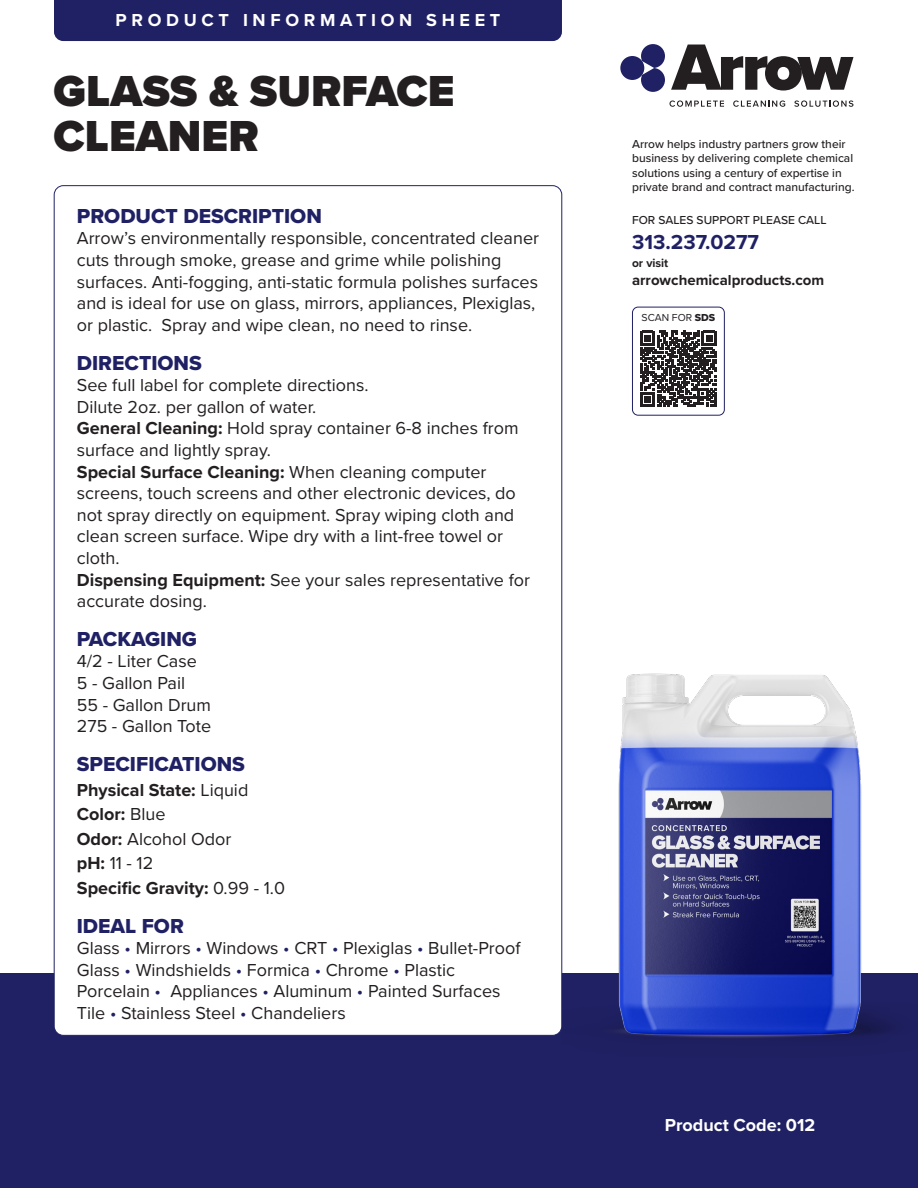
<style>
.page{position:relative;width:918px;height:1188px;background:#fff}
.page>*{position:absolute;margin:0;border:0;box-sizing:border-box;transform-origin:0 0}
.t1{font:900 45px/45px "Proxima Nova";color:#231f20}
.sub_head{font:21px "Proxima Nova Extrabld";color:#202164}
.t2{font:700 21px "Proxima Nova";color:#202164}
.sub_head-2{font:18px/21.6px "Proxima Nova";color:#231f20}
.body_copy{font:18px/21.6px "Proxima Nova";color:#231f20}
.sub_head-3{font:700 18px/24.6px "Proxima Nova";color:#231f20}
.t3{font:700 18px "Proxima Nova";letter-spacing:.26em;color:#fff}
.t4{font:700 18px "Proxima Nova";color:#fff}
.t5{font:700 15px "Proxima Nova";color:#231f20}
.t6{font:500 12px/14.4px "Proxima Nova";color:#231f20}
.t7{font:700 12px "Proxima Nova";color:#231f20}
.t8{font:10.5px "Proxima Nova";color:#231f20}
.s1{font-weight:700}
.s2{font-weight:400}
.s3{color:#202164}
.s4{font-family:"Proxima Nova Extrabld"}
</style>
<div class="page">
<div style="left:0;top:973px;width:918px;height:215px;background:#202164"></div>
<img style="left:562px;top:623px;width:332px;height:415px">
<svg style="left:671px;top:45px;width:183px;height:46px"></svg>
<svg style="left:670px;top:100px;width:54px;height:7px"></svg>
<svg style="left:733px;top:100px;width:52px;height:7px"></svg>
<svg style="left:794px;top:100px;width:59px;height:7px"></svg>
<div style="left:620px;top:56px;width:24px;height:24px;background:#202164;border-radius:50%"></div>
<svg style="left:641px;top:44px;width:24px;height:48px"></svg>
<div style="left:54px;top:186px;width:508px;height:849px;background:#fff;border-radius:9px"></div>
<div style="left:54px;top:0;width:508px;height:41px;background:#202164"></div>
<svg style="left:641px;top:331px;width:75px;height:75px"></svg>
<div style="left:632px;top:307px;width:93px;height:109px;border:1px solid #202164;border-radius:6px"></div>
<p class="t3" style="left:116px;top:7px;width:386px">PRODUCT INFORMATION SHEET</p>
<p class="t1" style="left:54px;top:69px;width:403px">GLASS &amp; SURFACE<br>CLEANER</p>
<p class="sub_head" style="left:77px;top:200px;width:247px">PRODUCT DESCRIPTION</p>
<p class="body_copy" style="left:77px;top:227px;width:464px">Arrow’s environmentally responsible, concentrated cleaner cuts through smoke, grease and grime while polishing surfaces. Anti-fogging, anti-static formula polishes surfaces and is ideal for use on glass, mirrors, appliances, Plexiglas, or plastic. Spray and wipe clean, no need to rinse.</p>
<p class="sub_head" style="left:77px;top:347px;width:127px">DIRECTIONS</p>
<p class="sub_head-2" style="left:77px;top:374px;width:455px">See full label for complete directions.<br>Dilute 2oz. per gallon of water.<br><span class="s1">General Cleaning:</span> Hold spray container 6-8 inches from surface and lightly spray.<br><span class="s1">Special Surface Cleaning:</span> When cleaning computer screens, touch screens and other electronic devices, do not spray directly on equipment. Spray wiping cloth and clean screen surface. Wipe dry with a lint-free towel or cloth.<br><span class="s1">Dispensing Equipment:</span> See your sales representative for accurate dosing.</p>
<p class="sub_head" style="left:77px;top:623px;width:122px">PACKAGING</p>
<p class="sub_head-2" style="left:77px;top:650px;width:136px">4/2 - Liter Case<br>5 - Gallon Pail<br>55 - Gallon Drum<br>275 - Gallon Tote</p>
<p class="sub_head" style="left:77px;top:748px;width:170px">SPECIFICATIONS</p>
<p class="sub_head-3" style="left:77px;top:777px;width:210px">Physical State: <span class="s2">Liquid<br></span>Color: <span class="s2">Blue<br></span>Odor: <span class="s2">Alcohol Odor<br></span>pH: <span class="s2">11 - 12<br></span>Specific Gravity: <span class="s2">0.99 - 1.0</span></p>
<p class="sub_head" style="left:77px;top:910px;width:109px">IDEAL FOR</p>
<p class="sub_head-2" style="left:77px;top:937px;width:445px">Glass <span class="s3">•</span> Mirrors <span class="s3">•</span> Windows <span class="s3">•</span> CRT <span class="s3">•</span> Plexiglas <span class="s3">•</span> Bullet-Proof Glass <span class="s3">•</span> Windshields <span class="s3">•</span> Formica <span class="s3">•</span> Chrome <span class="s3">•</span> Plastic Porcelain <span class="s3">•</span> Appliances <span class="s3">•</span> Aluminum <span class="s3">•</span> Painted Surfaces Tile <span class="s3">•</span> Stainless Steel <span class="s3">•</span> Chandeliers</p>
<p class="t6" style="left:632px;top:136px;width:224px">Arrow helps industry partners grow their business by delivering complete chemical solutions using a century of expertise in private brand and contract manufacturing.</p>
<p class="t6" style="left:632px;top:213px;width:196px">FOR SALES SUPPORT PLEASE CALL</p>
<p class="t2" style="left:632px;top:227px;width:128px">313.237.0277</p>
<p class="t7" style="left:632px;top:254px;width:38px">or visit</p>
<p class="t5" style="left:632px;top:269px;width:194px">arrowchemicalproducts.com</p>
<p class="t8" style="left:642px;top:310px;width:75px">SCAN FOR <span class="s4">SDS</span></p>
<p class="t4" style="left:665px;top:1111px;width:152px">Product Code: 012</p>
</div>
